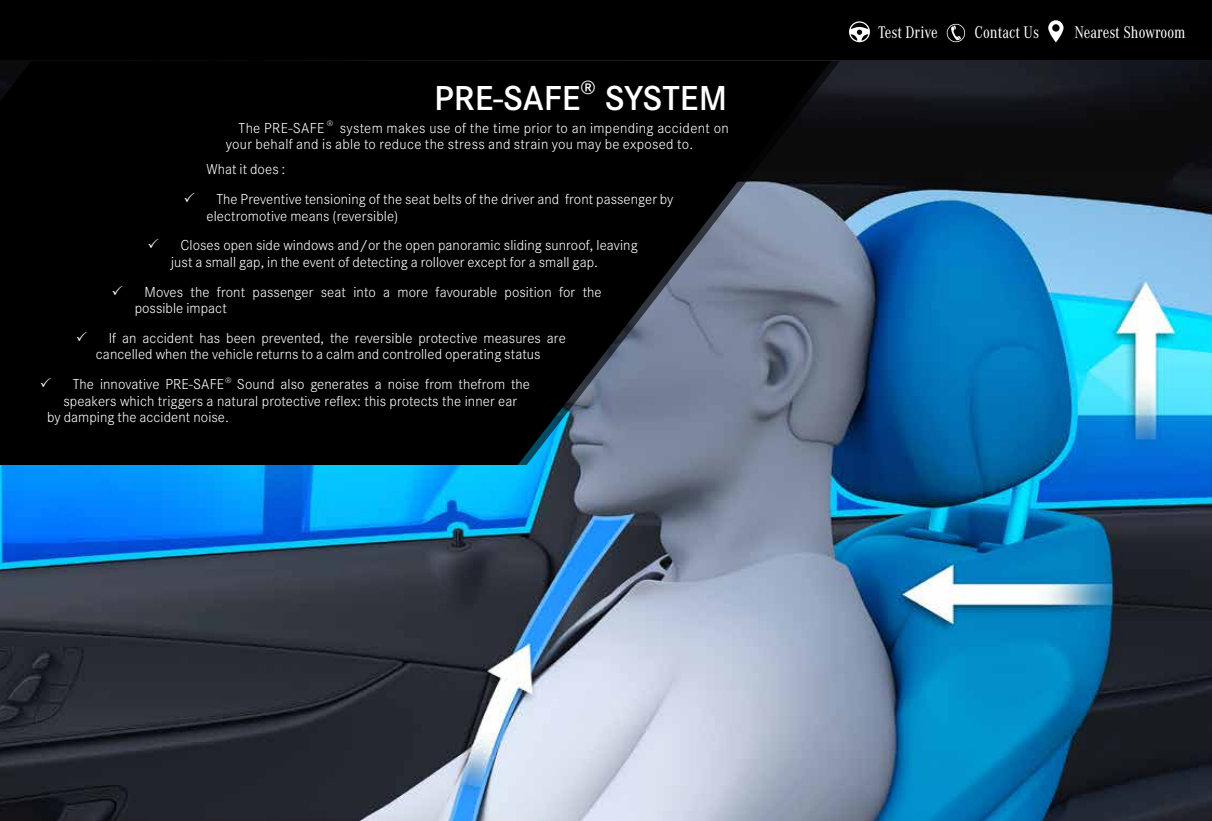
<style>
.page{position:relative;width:1212px;height:821px;background:#fff}
.page>*{position:absolute;margin:0;border:0;box-sizing:border-box;transform-origin:0 0}
.t1{font:600 36px "Corporate S";color:#fff}
.t2{font:17.55px "Corporate A Con";color:#fff}
.t3{font:300 15px/29.7px "Corporate S";letter-spacing:.005em;color:#fff}
</style>
<div class="page">
<div style="left:0;top:0;width:1212px;height:61px;background:#000"></div>
<svg style="left:946px;top:24px;width:19px;height:18px"></svg>
<svg style="left:849px;top:21px;width:21px;height:21px"></svg>
<svg style="left:1048px;top:20px;width:15px;height:22px"></svg>
<img style="left:0;top:61px;width:1212px;height:760px">
<svg style="left:0;top:61px;width:840px;height:404px;background:#131519"></svg>
<svg style="left:184px;top:192px;width:10px;height:10px"></svg>
<svg style="left:149px;top:239px;width:9px;height:9px"></svg>
<svg style="left:113px;top:285px;width:10px;height:10px"></svg>
<svg style="left:77px;top:331px;width:10px;height:10px"></svg>
<svg style="left:41px;top:377px;width:10px;height:10px"></svg>
<h1 class="t1" style="left:434px;top:77px;width:294px">PRE-SAFE<sup>®</sup> SYSTEM</h1>
<p class="t3" style="left:226px;top:120px;width:504px;line-height:16.5px;text-indent:13px">The PRE-SAFE <sup>®</sup> system makes use of the time prior to an impending accident on your behalf and is able to reduce the stress and strain you may be exposed to.</p>
<p class="t3" style="left:216px;top:155px;width:459px;text-indent:-10px">What it does :<br>The Preventive tensioning of the seat belts of the driver and front passenger by</p>
<p class="t3" style="left:180px;top:201px;width:459px;text-indent:26px">electromotive means (reversible)<br>Closes open side windows and/or the open panoramic sliding sunroof, leaving</p>
<p class="t3" style="left:145px;top:247px;width:459px;text-align:right">just a small gap, in the event of detecting a rollover except for a small gap.<br>Moves the front passenger seat into a more favourable position for the</p>
<p class="t3" style="left:109px;top:293px;width:459px;text-indent:26px">possible impact<br>If an accident has been prevented, the reversible protective measures are</p>
<p class="t3" style="left:73px;top:340px;width:469px;text-indent:23px">cancelled when the vehicle returns to a calm and controlled operating status<br>The innovative PRE-SAFE<sup>®</sup> Sound also generates a noise from thefrom the</p>
<p class="t3" style="left:47px;top:392px;width:471px;line-height:16.5px;text-indent:16px">speakers which triggers a natural protective reflex: this protects the inner ear by damping the accident noise.</p>
<p class="t2" style="left:878px;top:23px;width:61px">Test Drive</p>
<p class="t2" style="left:974px;top:23px;width:66px">Contact Us</p>
<p class="t2" style="left:1074px;top:23px;width:112px">Nearest Showroom</p>
</div>
